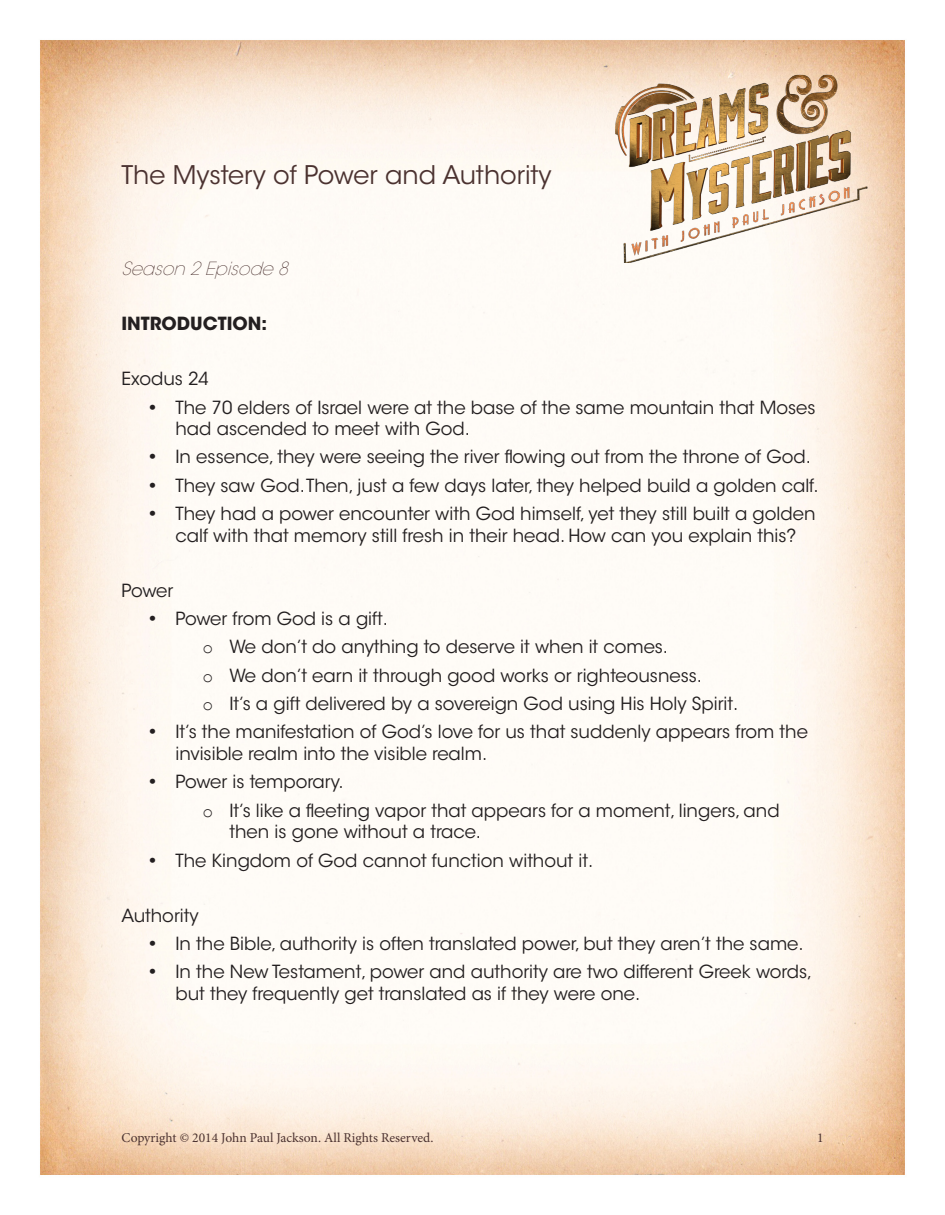
<style>
.page{position:relative;width:945px;height:1215px;background:#fff}
.page>*{position:absolute;margin:0;border:0;box-sizing:border-box;transform-origin:0 0}
.t1{font:25.5px "ITC Avant Garde Std";color:#4b3230}
.t2{font:18px/21.6px "ITC Avant Garde Std";color:#231f20}
.t3{font:italic 200 18px "ITC Avant Garde Std";color:#4b3230}
.t4{font:700 18px "ITC Avant Garde Std";color:#231f20}
.t5{font:13.5px "Minion Pro";color:#4b3230}
.s1{font-family:"Courier New"}
</style>
<div class="page">
<img style="left:40px;top:40px;width:865px;height:1135px">
<img style="left:607px;top:66px;width:270px;height:196px">
<h1 class="t1" style="left:122px;top:159px;width:432px">The Mystery of Power and Authority</h1>
<p class="t3" style="left:122px;top:258px;width:174px">Season 2Episode 8</p>
<p class="t4" style="left:122px;top:312px;width:147px">INTRODUCTION:</p>
<p class="t2" style="left:122px;top:368px;width:89px">Exodus 24</p>
<p class="t2" style="left:176px;top:396px;width:642px;text-indent:-27px">• The 70 elders of Israel were at the base of the same mountain that Moses had ascended to meet with God.</p>
<p class="t2" style="left:148px;top:446px;width:664px">• In essence, they were seeing the river flowing out from the throne of God.</p>
<p class="t2" style="left:148px;top:475px;width:672px">• They saw God. Then, just a few days later, they helped build a golden calf.</p>
<p class="t2" style="left:148px;top:503px;width:669px;text-align:center">• They had a power encounter with God himself, yet they still built a golden calf with that memory still fresh in their head. How can you explain this?</p>
<p class="t2" style="left:122px;top:580px;width:53px">Power</p>
<p class="t2" style="left:202px;top:605px;width:537px;line-height:28.3px;text-indent:-54px">• Power from God is a gift.<br><span class="s1">o</span> We don’t do anything to deserve it when it comes.<br><span class="s1">o</span> We don’t earn it through good works or righteousness.<br><span class="s1">o</span> It’s a gift delivered by a sovereign God using His Holy Spirit.</p>
<p class="t2" style="left:176px;top:721px;width:634px;text-indent:-27px">• It’s the manifestation of God’s love for us that suddenly appears from the invisible realm into the visible realm.</p>
<p class="t2" style="left:202px;top:768px;width:579px;line-height:28.3px;text-indent:-54px">• Power is temporary.<br><span class="s1">o</span> It’s like a fleeting vapor that appears for a moment, lingers, and</p>
<p class="t2" style="left:230px;top:821px;width:253px">then is gone without a trace.</p>
<p class="t2" style="left:148px;top:850px;width:446px">• The Kingdom of God cannot function without it.</p>
<p class="t2" style="left:122px;top:904px;width:79px">Authority</p>
<p class="t2" style="left:148px;top:933px;width:657px">• In the Bible, authority is often translated power, but they aren’t the same.</p>
<p class="t2" style="left:176px;top:961px;width:638px;text-indent:-27px">• In the New Testament, power and authority are two different Greek words, but they frequently get translated as if they were one.</p>
<p class="t5" style="left:122px;top:1130px;width:313px">Copyright © 2014 John Paul Jackson. All Rights Reserved.</p>
<p class="t5" style="left:817px;top:1130px;width:8px">1</p>
</div>
